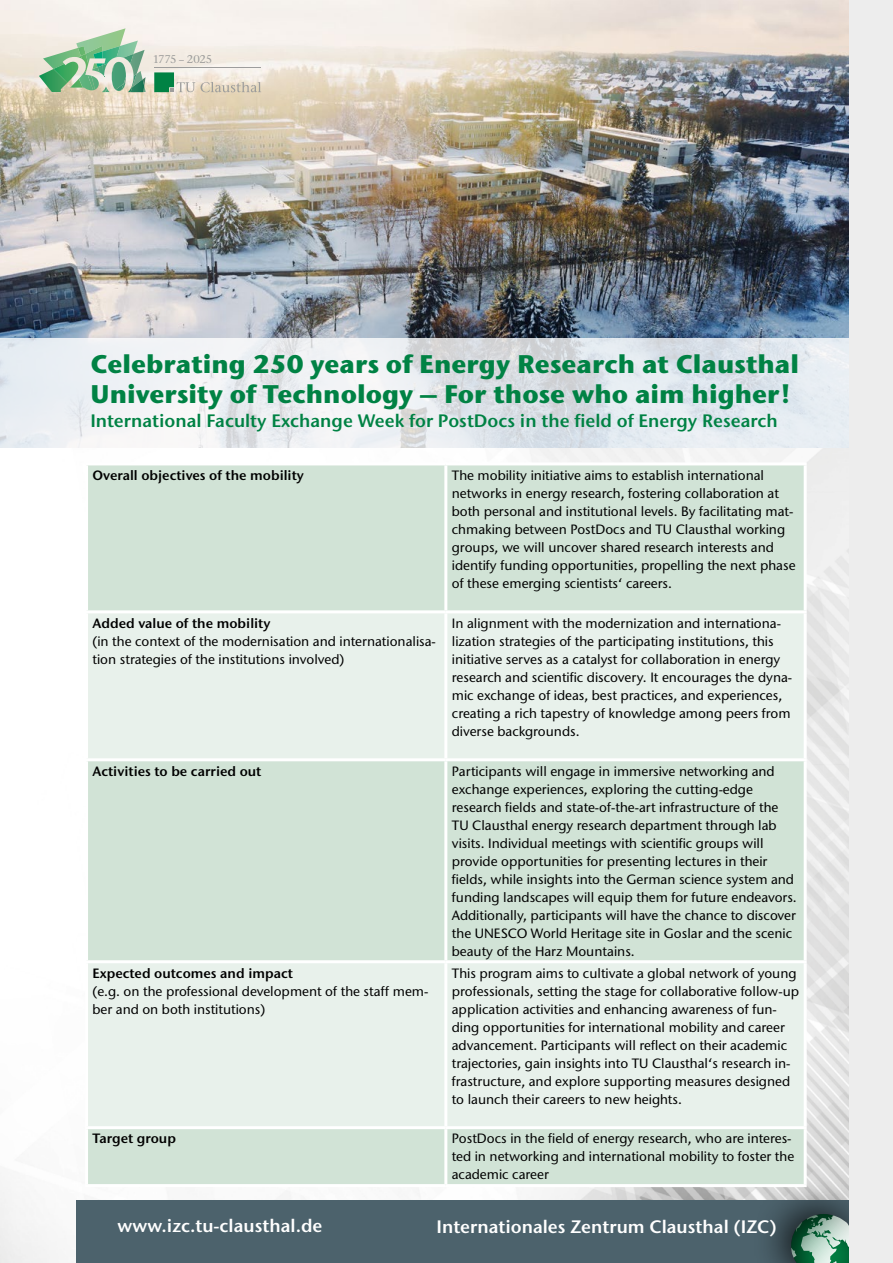
<style>
.page{position:relative;width:893px;height:1263px;background:#fff}
.page>*{position:absolute;margin:0;border:0;box-sizing:border-box;transform-origin:0 0}
.t1{font:700 25.5px/30.6px "Stone Sans ITC Std";color:#008244}
.t2{font:600 18px "Stone Sans ITC Std";color:#008244}
.t3{font:600 18px "Stone Sans ITC Std";color:#fff}
.t4{font:500 13.5px/18px "Stone Sans ITC Std";color:#000}
.t5{font:600 13.5px "Stone Sans ITC Std";color:#000}
.t6{font:500 11.1px "Stone Ser ITC Std";letter-spacing:-.03em;color:#9d9d9c}
</style>
<div class="page">
<img style="left:0;top:448px;width:849px;height:815px">
<img style="left:0;top:0;width:849px;height:338px">
<div style="left:76px;top:1200px;width:817px;height:63px;background:#4c626c"></div>
<div style="left:752px;top:1179px;width:129px;height:84px;background:#000;opacity:.75"></div>
<div style="left:777px;top:1201px;width:91px;height:62px;background:#000;opacity:.75"></div>
<svg style="left:791px;top:1214px;width:58px;height:49px;background:#62907c"></svg>
<div style="left:849px;top:0;width:44px;height:1263px;background:#ededed"></div>
<svg style="left:0;top:338px;width:849px;height:110px;fill:#e7edf2"></svg>
<svg style="left:154px;top:72px;width:41px;height:20px"></svg>
<svg style="left:201px;top:82px;width:60px;height:10px"></svg>
<hr style="left:154px;top:67px;width:107px;height:1px;background:#9d9d9c">
<img style="left:39px;top:57px;width:32px;height:35px">
<img style="left:76px;top:28px;width:50px;height:20px">
<img style="left:86px;top:46px;width:9px;height:8px">
<img style="left:43px;top:48px;width:35px;height:29px">
<img style="left:54px;top:56px;width:17px;height:27px">
<img style="left:78px;top:46px;width:8px;height:8px">
<img style="left:99px;top:41px;width:39px;height:9px">
<img style="left:95px;top:46px;width:25px;height:8px">
<img style="left:93px;top:51px;width:9px;height:3px">
<img style="left:106px;top:50px;width:39px;height:27px">
<img style="left:133px;top:71px;width:10px;height:6px">
<img style="left:133px;top:74px;width:4px;height:3px">
<img style="left:133px;top:77px;width:13px;height:15px">
<img style="left:133px;top:79px;width:11px;height:13px">
<svg style="left:71px;top:54px;width:62px;height:38px;background:#9cc6a6"></svg>
<div style="left:88px;top:465px;width:716px;height:719px;background:#d1e3d6"></div>
<svg style="left:88px;top:613px;width:716px;height:513px;background:#dfebe2"></svg>
<hr style="left:85px;top:462px;width:361px;height:3px;background:#fff">
<hr style="left:85px;top:465px;width:3px;height:145px;background:#fff">
<hr style="left:446px;top:462px;width:361px;height:3px;background:#fff">
<hr style="left:444px;top:465px;width:3px;height:145px;background:#fff">
<hr style="left:804px;top:465px;width:3px;height:145px;background:#fff">
<hr style="left:85px;top:610px;width:361px;height:3px;background:#fff">
<hr style="left:85px;top:613px;width:3px;height:145px;background:#fff">
<hr style="left:446px;top:610px;width:361px;height:3px;background:#fff">
<hr style="left:444px;top:613px;width:3px;height:145px;background:#fff">
<hr style="left:804px;top:613px;width:3px;height:145px;background:#fff">
<hr style="left:85px;top:758px;width:361px;height:3px;background:#fff">
<hr style="left:85px;top:761px;width:3px;height:199px;background:#fff">
<hr style="left:446px;top:758px;width:361px;height:3px;background:#fff">
<hr style="left:444px;top:761px;width:3px;height:199px;background:#fff">
<hr style="left:804px;top:761px;width:3px;height:199px;background:#fff">
<hr style="left:85px;top:960px;width:361px;height:3px;background:#fff">
<hr style="left:85px;top:963px;width:3px;height:163px;background:#fff">
<hr style="left:446px;top:960px;width:361px;height:3px;background:#fff">
<hr style="left:444px;top:963px;width:3px;height:163px;background:#fff">
<hr style="left:804px;top:963px;width:3px;height:163px;background:#fff">
<hr style="left:85px;top:1126px;width:361px;height:3px;background:#fff">
<hr style="left:85px;top:1129px;width:3px;height:55px;background:#fff">
<hr style="left:446px;top:1126px;width:361px;height:3px;background:#fff">
<hr style="left:444px;top:1129px;width:3px;height:55px;background:#fff">
<hr style="left:804px;top:1129px;width:3px;height:55px;background:#fff">
<hr style="left:85px;top:1184px;width:361px;height:3px;background:#fff">
<hr style="left:446px;top:1184px;width:361px;height:3px;background:#fff">
<p class="t6" style="left:153px;top:52px;width:61px">1775 – 2025</p>
<h1 class="t1" style="left:90px;top:348px;width:710px">Celebrating 250 years of Energy Research at Clausthal<br>University of Technology – For those who aim higher!</h1>
<h2 class="t2" style="left:90px;top:409px;width:689px">International Faculty Exchange Week for PostDocs in the field of Energy Research</h2>
<p class="t5" style="left:93px;top:467px;width:213px">Overall objectives of the mobility</p>
<p class="t4" style="left:452px;top:466px;width:345px">The mobility initiative aims to establish international networks in energy research, fostering collaboration at both personal and institutional levels. By facilitating mat&shy;chmaking between PostDocs and TU Clausthal working groups, we will uncover shared research interests and identify funding opportunities, propelling the next phase of these emerging scientists‘ careers.</p>
<p class="t5" style="left:93px;top:615px;width:179px">Added value of the mobility</p>
<p class="t4" style="left:93px;top:632px;width:345px">(in the context of the modernisation and internationalisa&shy;tion strategies of the institutions involved)</p>
<p class="t4" style="left:452px;top:614px;width:342px">In alignment with the modernization and internationa&shy;lization strategies of the participating institutions, this initiative serves as a catalyst for collaboration in energy research and scientific discovery. It encourages the dyna&shy;mic exchange of ideas, best practices, and experiences, creating a rich tapestry of knowledge among peers from diverse backgrounds.</p>
<p class="t5" style="left:93px;top:762px;width:170px">Activities to be carried out</p>
<p class="t4" style="left:452px;top:762px;width:346px">Participants will engage in immersive networking and exchange experiences, exploring the cutting-edge research fields and state-of-the-art infrastructure of the TU Clausthal energy research department through lab visits. Individual meetings with scientific groups will provide opportunities for presenting lectures in their fields, while insights into the German science system and funding landscapes will equip them for future endeavors.<br>Additionally, participants will have the chance to discover the UNESCO World Heritage site in Goslar and the scenic beauty of the Harz Mountains.</p>
<p class="t5" style="left:93px;top:964px;width:202px">Expected outcomes and impact</p>
<p class="t4" style="left:93px;top:982px;width:337px">(e.g. on the professional development of the staff mem&shy;ber and on both institutions)</p>
<p class="t4" style="left:452px;top:964px;width:349px">This program aims to cultivate a global network of young professionals, setting the stage for collaborative follow-up application activities and enhancing awareness of fun&shy;ding opportunities for international mobility and career advancement. Participants will reflect on their academic trajectories, gain insights into TU Clausthal‘s research in&shy;frastructure, and explore supporting measures designed to launch their careers to new heights.</p>
<p class="t5" style="left:93px;top:1130px;width:85px">Target group</p>
<p class="t4" style="left:452px;top:1129px;width:344px">PostDocs in the field of energy research, who are interes&shy;ted in networking and international mobility to foster the academic career</p>
<h2 class="t3" style="left:118px;top:1214px;width:206px">www.izc.tu-clausthal.de</h2>
<h2 class="t3" style="left:437px;top:1215px;width:342px">Internationales Zentrum Clausthal (IZC)</h2>
</div>
